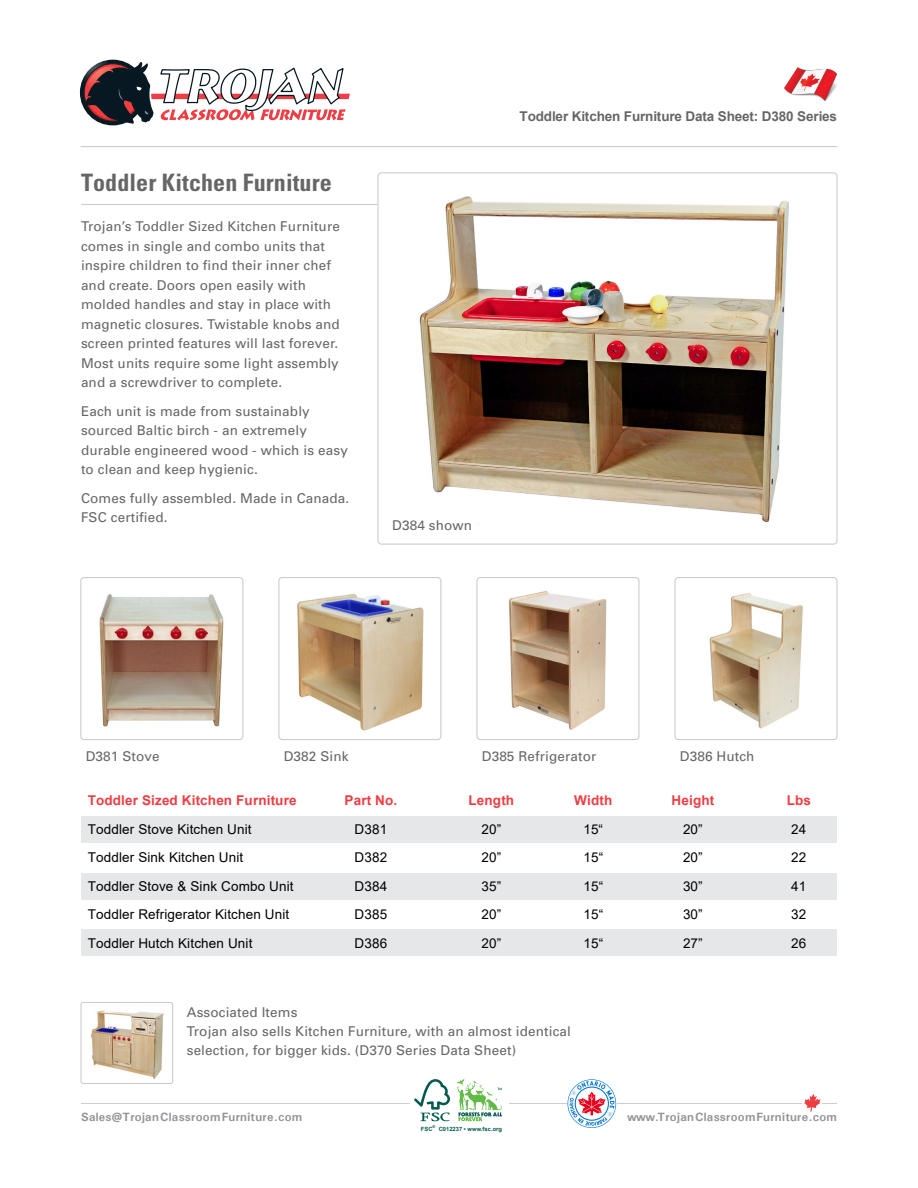
<style>
.page{position:relative;width:918px;height:1188px;background:#fff}
.page>*{position:absolute;margin:0;border:0;box-sizing:border-box;transform-origin:0 0}
.t1{font:700 condensed 24px "Univers";letter-spacing:.005em;color:#666}
.t2{font:13.5px/19.5px "Univers";letter-spacing:.01em;color:#666}
.t3{font:13.5px "Arial";letter-spacing:.01em;color:#000}
.t4{font:700 13.5px "Arial";letter-spacing:.01em;color:#ee3d43}
.t5{font:700 13.5px "Arial";letter-spacing:-.01em;color:#666}
.t6{font:700 12px "Univers";letter-spacing:.025em;color:#929497}
.t7{font:700 5.7px "Arial";letter-spacing:.005em;color:#00594c}
.s1{font-size:10.5px}
</style>
<div class="page">
<img style="left:419px;top:196px;width:370px;height:329px">
<img style="left:784px;top:68px;width:53px;height:33px">
<svg style="left:79px;top:59px;width:271px;height:88px"></svg>
<hr style="left:81px;top:204px;width:296px;height:1px;background:#ccc">
<div style="left:81px;top:816px;width:756px;height:27px;background:#e6e7e8"></div>
<div style="left:81px;top:873px;width:756px;height:27px;background:#e6e7e8"></div>
<div style="left:81px;top:929px;width:756px;height:27px;background:#e6e7e8"></div>
<hr style="left:81px;top:146px;width:756px;height:1px;background:#ccc">
<hr style="left:81px;top:1103px;width:756px;height:1px;background:#ccc">
<div style="left:410px;top:1078px;width:99px;height:58px;background:#fff"></div>
<svg style="left:414px;top:1079px;width:36px;height:42px"></svg>
<svg style="left:456px;top:1079px;width:46px;height:42px"></svg>
<svg style="left:802px;top:1094px;width:20px;height:18px"></svg>
<svg style="left:568px;top:1079px;width:48px;height:49px"></svg>
<img style="left:91px;top:1010px;width:73px;height:69px">
<div style="left:80px;top:1002px;width:93px;height:82px;border:1px solid #ccc;border-radius:2px"></div>
<div style="left:80px;top:577px;width:163px;height:163px;border:1px solid #ccc;border-radius:3px"></div>
<div style="left:278px;top:577px;width:163px;height:163px;border:1px solid #ccc;border-radius:3px"></div>
<div style="left:476px;top:577px;width:164px;height:163px;border:1px solid #ccc;border-radius:3px"></div>
<div style="left:674px;top:577px;width:164px;height:163px;border:1px solid #ccc;border-radius:3px"></div>
<img style="left:99px;top:594px;width:125px;height:133px">
<img style="left:297px;top:593px;width:127px;height:138px">
<img style="left:508px;top:591px;width:99px;height:139px">
<img style="left:709px;top:593px;width:94px;height:136px">
<h1 class="t1" style="left:81px;top:168px;width:252px">Toddler Kitchen Furniture</h1>
<p class="t2" style="left:81px;top:217px;width:260px">Trojan’s Toddler Sized Kitchen Furniture comes in single and combo units that inspire children to find their inner chef and create. Doors open easily with molded handles and stay in place with magnetic closures. Twistable knobs and screen printed features will last forever.<br>Most units require some light assembly and a screwdriver to complete.</p>
<p class="t2" style="left:81px;top:401px;width:268px">Each unit is made from sustainably sourced Baltic birch - an extremely durable engineered wood - which is easy to clean and keep hygienic.</p>
<p class="t2" style="left:81px;top:488px;width:270px">Comes fully assembled. Made in Canada.<br>FSC certified.</p>
<p class="t2" style="left:392px;top:515px;width:81px">D384 shown</p>
<p class="t5" style="left:520px;top:107px;width:319px">Toddler Kitchen Furniture Data Sheet: D380 Series</p>
<p class="t2" style="left:86px;top:746px;width:75px">D381 Stove</p>
<p class="t2" style="left:284px;top:746px;width:66px">D382 Sink</p>
<p class="t2" style="left:482px;top:746px;width:116px">D385 Refrigerator</p>
<p class="t2" style="left:680px;top:746px;width:76px">D386 Hutch</p>
<p class="t4" style="left:88px;top:791px;width:210px">Toddler Sized Kitchen Furniture</p>
<p class="t4" style="left:345px;top:791px;width:54px">Part No.</p>
<p class="t4" style="left:469px;top:791px;width:47px">Length</p>
<p class="t4" style="left:574px;top:791px;width:40px">Width</p>
<p class="t4" style="left:672px;top:791px;width:44px">Height</p>
<p class="t4" style="left:787px;top:791px;width:26px">Lbs</p>
<p class="t3" style="left:88px;top:820px;width:165px">Toddler Stove Kitchen Unit</p>
<p class="t3" style="left:355px;top:820px;width:34px">D381</p>
<p class="t3" style="left:481px;top:820px;width:21px">20”</p>
<p class="t3" style="left:583px;top:820px;width:21px">15“</p>
<p class="t3" style="left:683px;top:820px;width:21px">20”</p>
<p class="t3" style="left:791px;top:820px;width:17px">24</p>
<p class="t3" style="left:88px;top:848px;width:157px">Toddler Sink Kitchen Unit</p>
<p class="t3" style="left:355px;top:848px;width:34px">D382</p>
<p class="t3" style="left:482px;top:848px;width:21px">20”</p>
<p class="t3" style="left:583px;top:848px;width:21px">15“</p>
<p class="t3" style="left:683px;top:848px;width:21px">20”</p>
<p class="t3" style="left:791px;top:848px;width:17px">22</p>
<p class="t3" style="left:88px;top:877px;width:207px">Toddler Stove &amp; Sink Combo Unit</p>
<p class="t3" style="left:355px;top:877px;width:34px">D384</p>
<p class="t3" style="left:482px;top:877px;width:21px">35”</p>
<p class="t3" style="left:583px;top:877px;width:21px">15“</p>
<p class="t3" style="left:683px;top:877px;width:21px">30”</p>
<p class="t3" style="left:791px;top:877px;width:17px">41</p>
<p class="t3" style="left:88px;top:905px;width:203px">Toddler Refrigerator Kitchen Unit</p>
<p class="t3" style="left:355px;top:905px;width:34px">D385</p>
<p class="t3" style="left:482px;top:905px;width:21px">20”</p>
<p class="t3" style="left:583px;top:905px;width:21px">15“</p>
<p class="t3" style="left:683px;top:905px;width:21px">30”</p>
<p class="t3" style="left:791px;top:905px;width:17px">32</p>
<p class="t3" style="left:88px;top:934px;width:166px">Toddler Hutch Kitchen Unit</p>
<p class="t3" style="left:355px;top:934px;width:34px">D386</p>
<p class="t3" style="left:482px;top:934px;width:21px">20”</p>
<p class="t3" style="left:583px;top:934px;width:21px">15“</p>
<p class="t3" style="left:683px;top:934px;width:21px">27”</p>
<p class="t3" style="left:791px;top:934px;width:17px">26</p>
<p class="t2" style="left:187px;top:1003px;width:386px;line-height:18.8px">Associated Items<br>Trojan also sells Kitchen Furniture, with an almost identical selection, for bigger kids. (D370 Series Data Sheet)</p>
<p class="t6" style="left:81px;top:1109px;width:223px">Sales<span class="s1">@</span>TrojanClassroomFurniture.com</p>
<p class="t6" style="left:627px;top:1109px;width:212px">www.TrojanClassroomFurniture.com</p>
<p class="t7" style="left:421px;top:1125px;width:83px">FSC<sup>®</sup> C012237 • www.fsc.org</p>
</div>
